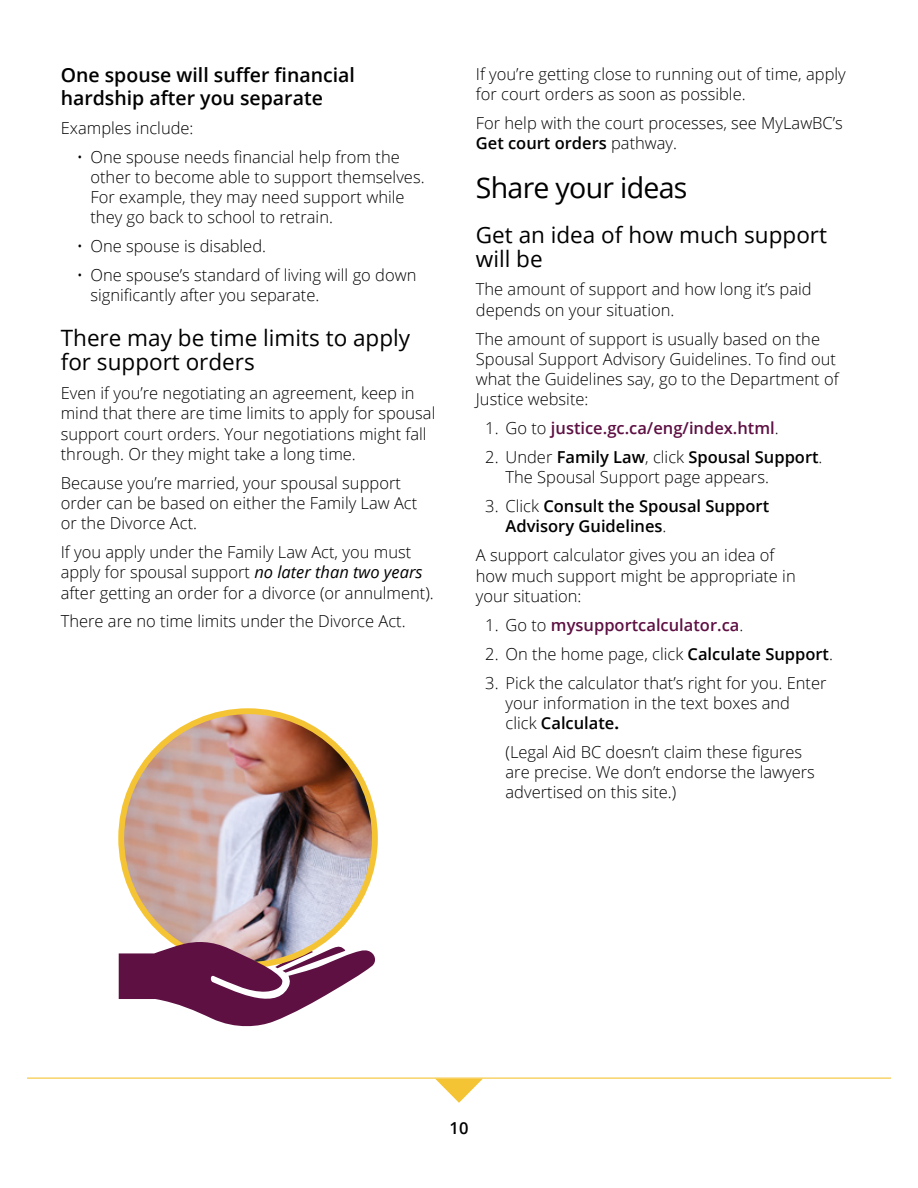
<style>
.page{position:relative;width:918px;height:1188px;background:#fff}
.page>*{position:absolute;margin:0;border:0;box-sizing:border-box;transform-origin:0 0}
.t1{font:28.5px "Open Sans";letter-spacing:-.025em;color:#000}
.t2{font:22.5px/24px "Open Sans";color:#000}
.t3{font:600 19.5px/22.5px "Open Sans";color:#000}
.t4{font:300 16.5px/20.2px "Open Sans";color:#000}
.t5{font:600 16.5px "Open Sans";color:#5e1043}
.t6{font:600 16.5px/20.2px "Open Sans";color:#000}
.s1{font-weight:400;font-style:italic}
.s2{font-weight:600}
.s3{font-weight:300;color:#000}
.s4{font-weight:300}
.s5{font-weight:700}
</style>
<div class="page">
<img style="left:121px;top:713px;width:254px;height:227px">
<svg style="left:119px;top:940px;width:256px;height:87px"></svg>
<hr style="left:27px;top:1078px;width:864px;height:1px;background:#f5c435">
<svg style="left:435px;top:1079px;width:48px;height:24px"></svg>
<p class="t3" style="left:61px;top:64px;width:296px">One spouse will suffer financial hardship after you separate</p>
<p class="t4" style="left:61px;top:117px;width:134px">Examples include:</p>
<p class="t4" style="left:90px;top:146px;width:336px;text-indent:-13px">• One spouse needs financial help from the other to become able to support themselves.<br>For example, they may need support while they go back to school to retrain.</p>
<p class="t4" style="left:77px;top:236px;width:191px">• One spouse is disabled.</p>
<p class="t4" style="left:90px;top:265px;width:327px;text-indent:-13px">• One spouse’s standard of living will go down significantly after you separate.</p>
<h2 class="t2" style="left:61px;top:325px;width:351px">There may be time limits to apply for support orders</h2>
<p class="t4" style="left:61px;top:382px;width:376px">Even if you’re negotiating an agreement, keep in mind that there are time limits to apply for spousal support court orders. Your negotiations might fall through. Or they might take a long time.</p>
<p class="t4" style="left:61px;top:472px;width:358px">Because you’re married, your spousal support order can be based on either the Family Law Act or the Divorce Act.</p>
<p class="t4" style="left:61px;top:541px;width:375px">If you apply under the Family Law Act, you must apply for spousal support <span class="s1">no later than two years </span>after getting an order for a divorce (or annulment).</p>
<p class="t4" style="left:61px;top:611px;width:346px">There are no time limits under the Divorce Act.</p>
<p class="t4" style="left:476px;top:64px;width:371px">If you’re getting close to running out of time, apply for court orders as soon as possible.</p>
<p class="t4" style="left:476px;top:113px;width:369px">For help with the court processes, see MyLawBC’s<br><span class="s2">Get court orders</span> pathway.</p>
<h1 class="t1" style="left:476px;top:168px;width:213px">Share your ideas</h1>
<h2 class="t2" style="left:476px;top:222px;width:353px">Get an idea of how much support will be</h2>
<p class="t4" style="left:476px;top:279px;width:337px">The amount of support and how long it’s paid depends on your situation.</p>
<p class="t4" style="left:476px;top:328px;width:364px">The amount of support is usually based on the Spousal Support Advisory Guidelines. To find out what the Guidelines say, go to the Department of Justice website:</p>
<p class="t5" style="left:485px;top:417px;width:295px"><span class="s3">1. Go to</span> justice.gc.ca/eng/index.html<span class="s3">.</span></p>
<p class="t4" style="left:506px;top:447px;width:318px;text-indent:-20px">2. Under <span class="s2">Family Law</span>, click <span class="s2">Spousal Support</span>.<br>The Spousal Support page appears.</p>
<p class="t6" style="left:506px;top:496px;width:265px;text-indent:-20px"><span class="s4">3. Click</span> Consult the Spousal Support<br>Advisory Guidelines<span class="s4">.</span></p>
<p class="t4" style="left:476px;top:545px;width:321px">A support calculator gives you an idea of how much support might be appropriate in your situation:</p>
<p class="t5" style="left:485px;top:613px;width:260px"><span class="s3">1. Go to</span> mysupportcalculator.ca<span class="s3">.</span></p>
<p class="t4" style="left:485px;top:643px;width:349px">2. On the home page, click <span class="s2">Calculate Support</span>.</p>
<p class="t4" style="left:506px;top:672px;width:322px;text-indent:-20px">3. Pick the calculator that’s right for you. Enter your information in the text boxes and<br>click <span class="s2">Calculate</span><span class="s5">.</span></p>
<p class="t4" style="left:506px;top:741px;width:311px">(Legal Aid BC doesn’t claim these figures are precise. We don’t endorse the lawyers advertised on this site.)</p>
<p class="t6" style="left:450px;top:1117px;width:20px">10</p>
</div>
